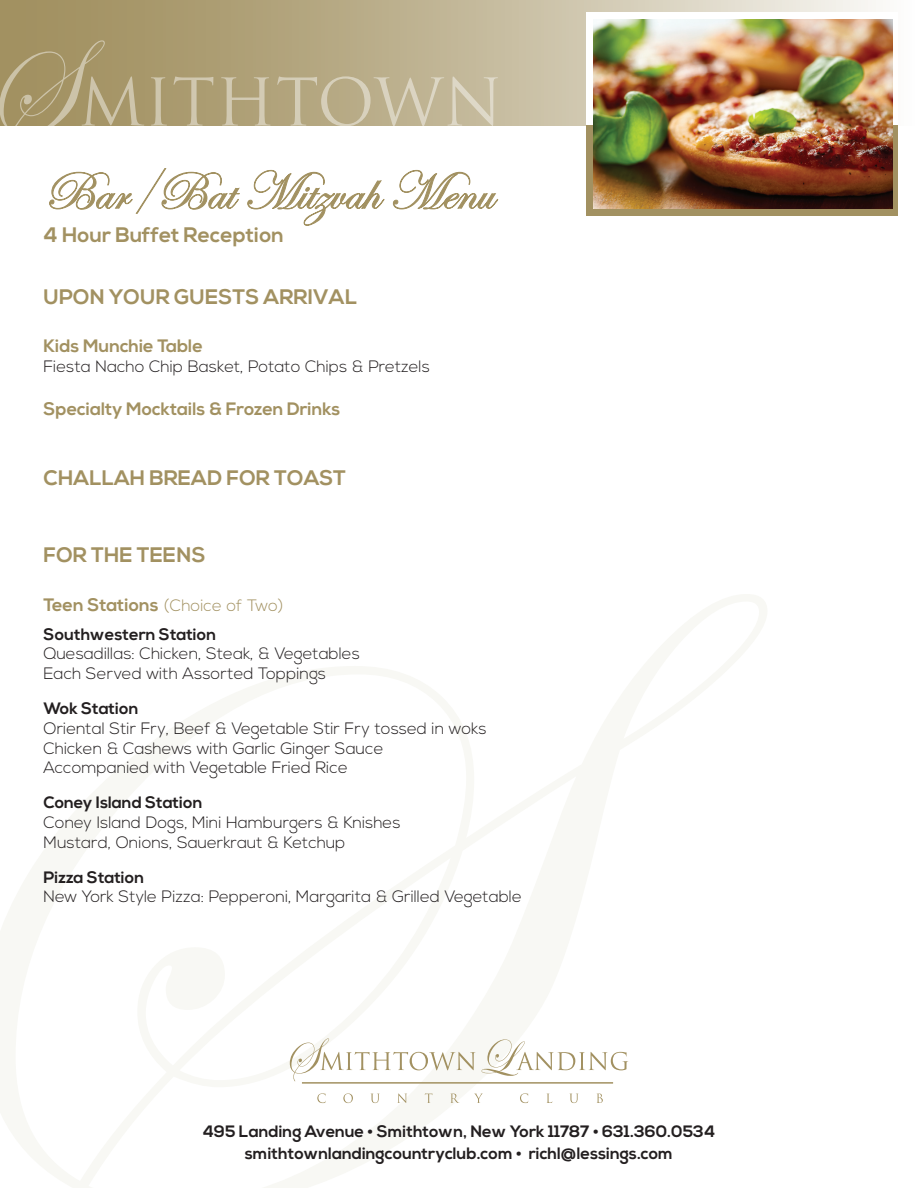
<style>
.page{position:relative;width:918px;height:1188px;background:#fff}
.page>*{position:absolute;margin:0;border:0;box-sizing:border-box;transform-origin:0 0}
.t1{font:54px "Edwardian Script ITC";color:#a29161}
.t2{font:700 21px "Nexa";color:#a29161}
.t3{font:700 18px "Nexa";color:#a29161}
.t4{font:300 16.5px/19.8px "Nexa";color:#231f20}
.t5{font:700 16.5px/22.5px "Nexa";color:#231f20;text-align:center}
.s1{font-size:18px;color:#a29161}
.s2{font-weight:300;color:#a29161}
</style>
<div class="page">
<svg style="left:0;top:594px;width:767px;height:594px"></svg>
<svg style="left:482px;top:1039px;width:146px;height:37px"></svg>
<svg style="left:290px;top:1038px;width:185px;height:43px"></svg>
<svg style="left:317px;top:1093px;width:9px;height:10px"></svg>
<svg style="left:343px;top:1093px;width:10px;height:10px"></svg>
<svg style="left:370px;top:1094px;width:10px;height:9px"></svg>
<svg style="left:397px;top:1093px;width:10px;height:10px"></svg>
<svg style="left:425px;top:1093px;width:7px;height:10px"></svg>
<svg style="left:450px;top:1094px;width:10px;height:9px"></svg>
<svg style="left:474px;top:1094px;width:9px;height:9px"></svg>
<svg style="left:520px;top:1093px;width:8px;height:10px"></svg>
<svg style="left:546px;top:1094px;width:6px;height:9px"></svg>
<svg style="left:569px;top:1094px;width:9px;height:9px"></svg>
<svg style="left:597px;top:1094px;width:6px;height:9px"></svg>
<hr style="left:302px;top:1082px;width:311px;height:2px;background:#a29161">
<div style="left:586px;top:125px;width:312px;height:91px;background:#a29161"></div>
<div style="left:0;top:0;width:918px;height:125px;background:linear-gradient(to right,#97844f,#f7f5f1)"></div>
<svg style="left:151px;top:77px;width:16px;height:49px"></svg>
<svg style="left:174px;top:76px;width:39px;height:50px;background:#b2a37c"></svg>
<svg style="left:221px;top:77px;width:50px;height:49px;background:#b7aa86"></svg>
<svg style="left:277px;top:76px;width:221px;height:50px;background:#c1b697"></svg>
<svg style="left:0;top:40px;width:144px;height:86px;background:#aa9a6f"></svg>
<div style="left:586px;top:12px;width:312px;height:113px;background:#fff"></div>
<svg style="left:49px;top:168px;width:191px;height:46px"></svg>
<svg style="left:247px;top:170px;width:138px;height:56px"></svg>
<svg style="left:393px;top:170px;width:105px;height:40px"></svg>
<img style="left:593px;top:20px;width:299px;height:188px">
<h1 class="t1" style="left:44px;top:162px;width:451px">Bar/Bat Mitzvah Menu</h1>
<p class="t2" style="left:44px;top:223px;width:242px">4 Hour Buffet Reception</p>
<p class="t2" style="left:44px;top:284px;width:315px">Upon Your Guests Arrival</p>
<p class="t3" style="left:44px;top:336px;width:161px">Kids Munchie Table</p>
<p class="t4" style="left:43px;top:357px;width:388px">Fiesta Nacho Chip Basket, Potato Chips &amp; Pretzels</p>
<p class="t3" style="left:44px;top:399px;width:298px">Specialty Mocktails &amp; Frozen Drinks</p>
<p class="t2" style="left:44px;top:466px;width:304px">Challah Bread for Toast</p>
<p class="t2" style="left:44px;top:543px;width:164px">For The Teens</p>
<p class="t5" style="left:44px;top:591px;width:242px;line-height:28.8px;text-align:left"><span class="s1">Teen Stations</span> <span class="s2">(Choice of Two)<br></span>Southwestern Station</p>
<p class="t4" style="left:44px;top:645px;width:318px">Quesadillas: Chicken, Steak, &amp; Vegetables<br>Each Served with Assorted Toppings</p>
<p class="t5" style="left:44px;top:698px;width:96px">Wok Station</p>
<p class="t4" style="left:44px;top:719px;width:445px">Oriental Stir Fry, Beef &amp; Vegetable Stir Fry tossed in woks<br>Chicken &amp; Cashews with Garlic Ginger Sauce<br>Accompanied with Vegetable Fried Rice</p>
<p class="t5" style="left:44px;top:792px;width:160px">Coney Island Station</p>
<p class="t4" style="left:44px;top:813px;width:359px">Coney Island Dogs, Mini Hamburgers &amp; Knishes<br>Mustard, Onions, Sauerkraut &amp; Ketchup</p>
<p class="t5" style="left:44px;top:866px;width:102px">Pizza Station</p>
<p class="t4" style="left:44px;top:887px;width:480px">New York Style Pizza: Pepperoni, Margarita &amp; Grilled Vegetable</p>
<p class="t5" style="left:203px;top:1120px;width:514px">495 Landing Avenue • Smithtown, New York 11787 • 631.360.0534 smithtownlandingcountryclub.com • richl@lessings.com</p>
</div>
